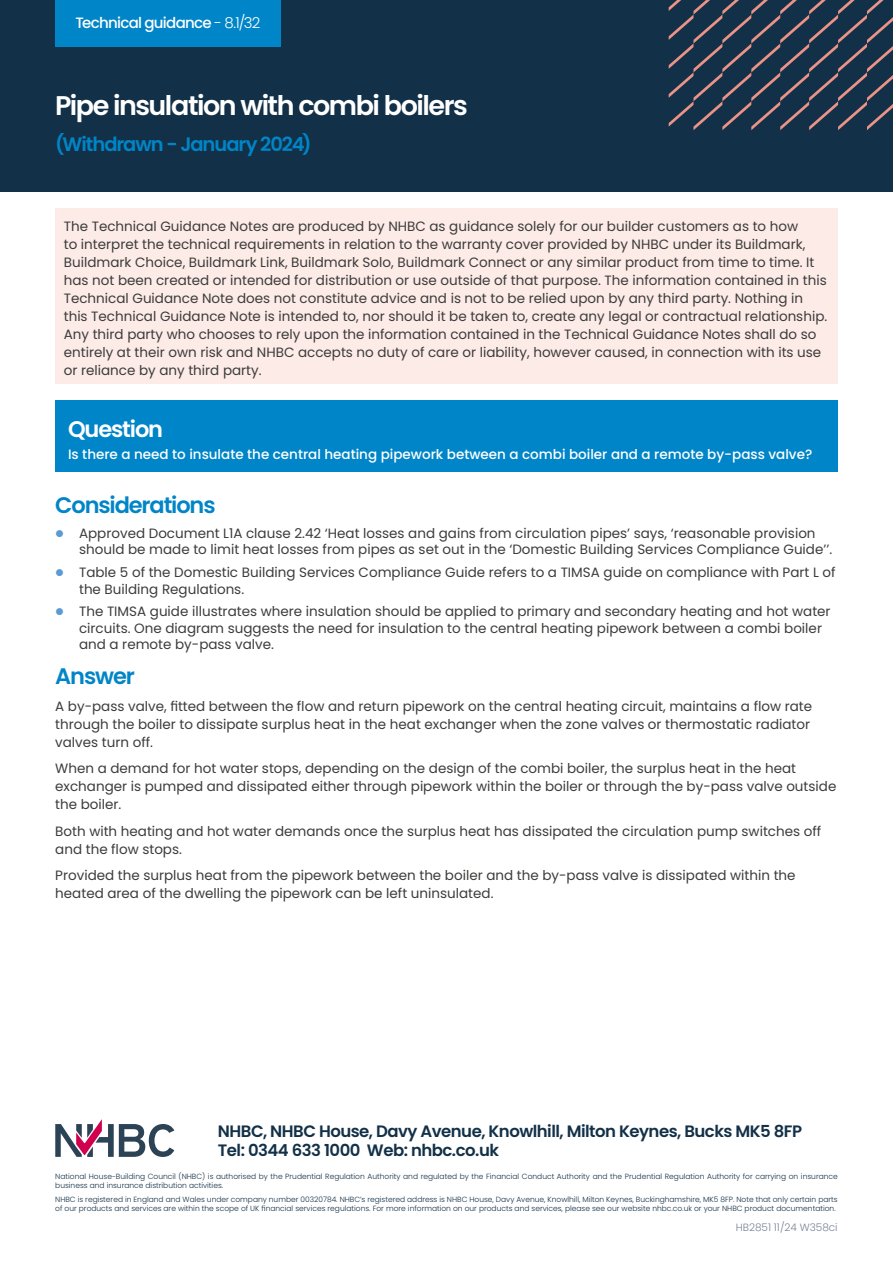
<style>
.page{position:relative;width:893px;height:1263px;background:#fff}
.page>*{position:absolute;margin:0;border:0;box-sizing:border-box;transform-origin:0 0}
.t1{font:600 27px "Poppins";letter-spacing:-.055em;color:#fff}
.t2{font:600 22.5px "Poppins";letter-spacing:-.05em;color:#0085c8}
.t3{font:600 22.5px "Poppins";letter-spacing:-.05em;color:#fff}
.t4{font:600 19.5px "Poppins";letter-spacing:-.055em;color:#0085c8}
.t5{font:600 16.5px/19.5px "Poppins";letter-spacing:-.03em;color:#123047}
.t6{font:500 15px "Poppins";letter-spacing:-.05em;color:#fff}
.t7{font:13.5px/18px "Poppins";color:#3c3c3b}
.t8{font:500 13.5px "Poppins";color:#fff}
.t9{font:300 10.5px "Poppins";letter-spacing:-.005em;color:#788497}
.t10{font:300 7.5px/9px "Poppins";color:#123047}
.s1{font-weight:300}
</style>
<div class="page">
<div style="left:0;top:0;width:893px;height:191px;background:#123047"></div>
<svg style="left:55px;top:1119px;width:119px;height:38px"></svg>
<svg style="left:669px;top:0;width:224px;height:130px"></svg>
<div style="left:55px;top:208px;width:783px;height:176px;background:#fcebe7"></div>
<div style="left:55px;top:401px;width:783px;height:71px;background:#0085c8"></div>
<div style="left:55px;top:0;width:226px;height:46px;background:#0085c8"></div>
<p class="t6" style="left:75px;top:14px;width:186px">Technical guidance <span class="s1">- 8.1/32</span></p>
<h1 class="t1" style="left:55px;top:90px;width:414px">Pipe insulation with combi boilers</h1>
<h3 class="t4" style="left:55px;top:132px;width:258px">(Withdrawn - January 2024)</h3>
<p class="t7" style="left:64px;top:217px;width:765px">The Technical Guidance Notes are produced by NHBC as guidance solely for our builder customers as to how<br>to interpret the technical requirements in relation to the warranty cover provided by NHBC under its Buildmark, Buildmark Choice, Buildmark Link, Buildmark Solo, Buildmark Connect or any similar product from time to time. It has not been created or intended for distribution or use outside of that purpose. The information contained in this Technical Guidance Note does not constitute advice and is not to be relied upon by any third party. Nothing in this Technical Guidance Note is intended to, nor should it be taken to, create any legal or contractual relationship.<br>Any third party who chooses to rely upon the information contained in the Technical Guidance Notes shall do so entirely at their own risk and NHBC accepts no duty of care or liability, however caused, in connection with its use or reliance by any third party.</p>
<h2 class="t3" style="left:68px;top:416px;width:97px">Question</h2>
<p class="t8" style="left:68px;top:447px;width:746px">Is there a need to insulate the central heating pipework between a combi boiler and a remote by-pass valve?</p>
<h2 class="t2" style="left:55px;top:492px;width:162px">Considerations</h2>
<p class="t7" style="left:79px;top:525px;width:755px;line-height:16.5px">Approved Document L1A clause 2.42 ‘Heat losses and gains from circulation pipes’ says, ‘reasonable provision should be made to limit heat losses from pipes as set out in the ‘Domestic Building Services Compliance Guide’’.</p>
<p class="t7" style="left:79px;top:564px;width:758px;line-height:16.5px">Table 5 of the Domestic Building Services Compliance Guide refers to a TIMSA guide on compliance with Part L of the Building Regulations.</p>
<p class="t7" style="left:79px;top:603px;width:753px;line-height:16.5px">The TIMSA guide illustrates where insulation should be applied to primary and secondary heating and hot water circuits. One diagram suggests the need for insulation to the central heating pipework between a combi boiler and a remote by-pass valve.</p>
<h2 class="t2" style="left:55px;top:663px;width:81px">Answer</h2>
<p class="t7" style="left:55px;top:697px;width:758px">A by-pass valve, fitted between the flow and return pipework on the central heating circuit, maintains a flow rate through the boiler to dissipate surplus heat in the heat exchanger when the zone valves or thermostatic radiator valves turn off.</p>
<p class="t7" style="left:55px;top:759px;width:783px">When a demand for hot water stops, depending on the design of the combi boiler, the surplus heat in the heat exchanger is pumped and dissipated either through pipework within the boiler or through the by-pass valve outside the boiler.</p>
<p class="t7" style="left:55px;top:822px;width:767px">Both with heating and hot water demands once the surplus heat has dissipated the circulation pump switches off and the flow stops.</p>
<p class="t7" style="left:55px;top:866px;width:742px">Provided the surplus heat from the pipework between the boiler and the by-pass valve is dissipated within the heated area of the dwelling the pipework can be left uninsulated.</p>
<p class="t5" style="left:218px;top:1121px;width:586px">NHBC, NHBC House, Davy Avenue, Knowlhill, Milton Keynes, Bucks MK5 8FP<br>Tel: 0344 633 1000 Web: nhbc.co.uk</p>
<p class="t10" style="left:55px;top:1172px;width:784px">National House-Building Council (NHBC) is authorised by the Prudential Regulation Authority and regulated by the Financial Conduct Authority and the Prudential Regulation Authority for carrying on insurance business and insurance distribution activities.</p>
<p class="t10" style="left:55px;top:1195px;width:784px">NHBC is registered in England and Wales under company number 00320784. NHBC’s registered address is NHBC House, Davy Avenue, Knowlhill, Milton Keynes, Buckinghamshire, MK5 8FP. Note that only certain parts of our products and services are within the scope of UK financial services regulations. For more information on our products and services, please see our website nhbc.co.uk or your NHBC product documentation.</p>
<p class="t9" style="left:736px;top:1221px;width:103px">HB2851 11/24 W358ci</p>
</div>
